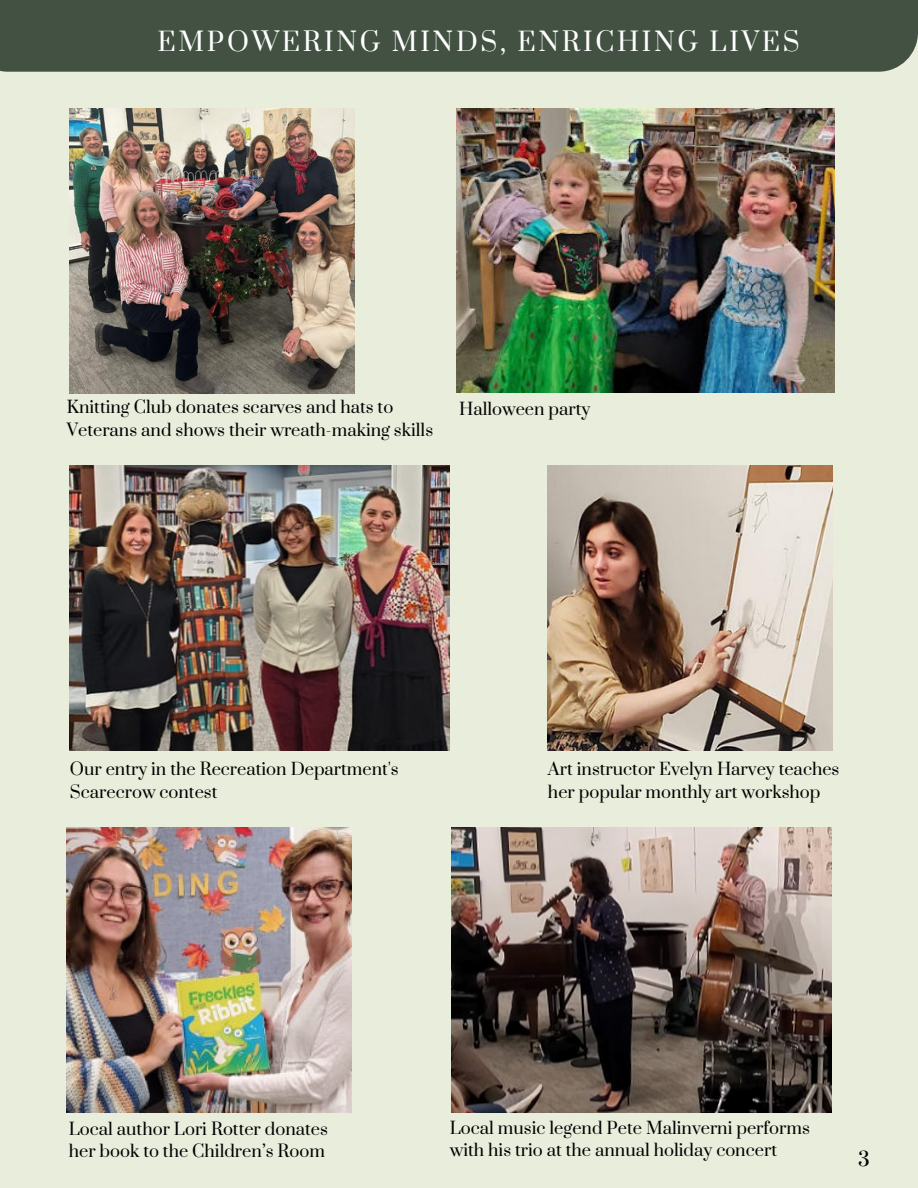
<style>
.page{position:relative;width:918px;height:1188px;background:#e9eddb}
.page>*{position:absolute;margin:0;border:0;box-sizing:border-box;transform-origin:0 0}
.t1{font:25.35px "Prata";letter-spacing:.11em;color:#fff}
.t2{font:18.75px "Prata";color:#000}
.t3{font:16.5px/22.5px "Prata";color:#000}
</style>
<div class="page">
<img style="left:70px;top:109px;width:284px;height:284px">
<div style="left:0;top:0;width:918px;height:72px;background:#3e4e3f"></div>
<img style="left:67px;top:828px;width:285px;height:284px">
<img style="left:70px;top:466px;width:380px;height:284px">
<img style="left:451px;top:828px;width:380px;height:284px">
<img style="left:548px;top:466px;width:285px;height:284px">
<img style="left:457px;top:109px;width:378px;height:283px">
<h1 class="t1" style="left:158px;top:20px;width:644px">EMPOWERING MINDS, ENRICHING LIVES</h1>
<p class="t3" style="left:67px;top:395px;width:368px">Knitting Club donates scarves and hats to<br>Veterans and shows their wreath-making skills</p>
<p class="t3" style="left:459px;top:397px;width:133px">Halloween party</p>
<p class="t3" style="left:70px;top:757px;width:330px">Our entry in the Recreation Department's<br>Scarecrow contest</p>
<p class="t3" style="left:548px;top:757px;width:293px">Art instructor Evelyn Harvey teaches her popular monthly art workshop</p>
<p class="t3" style="left:69px;top:1117px;width:261px">Local author Lori Rotter donates her book to the Children’s Room</p>
<p class="t3" style="left:450px;top:1116px;width:362px">Local music legend Pete Malinverni performs with his trio at the annual holiday concert</p>
<p class="t2" style="left:858px;top:1144px;width:13px">3</p>
</div>
